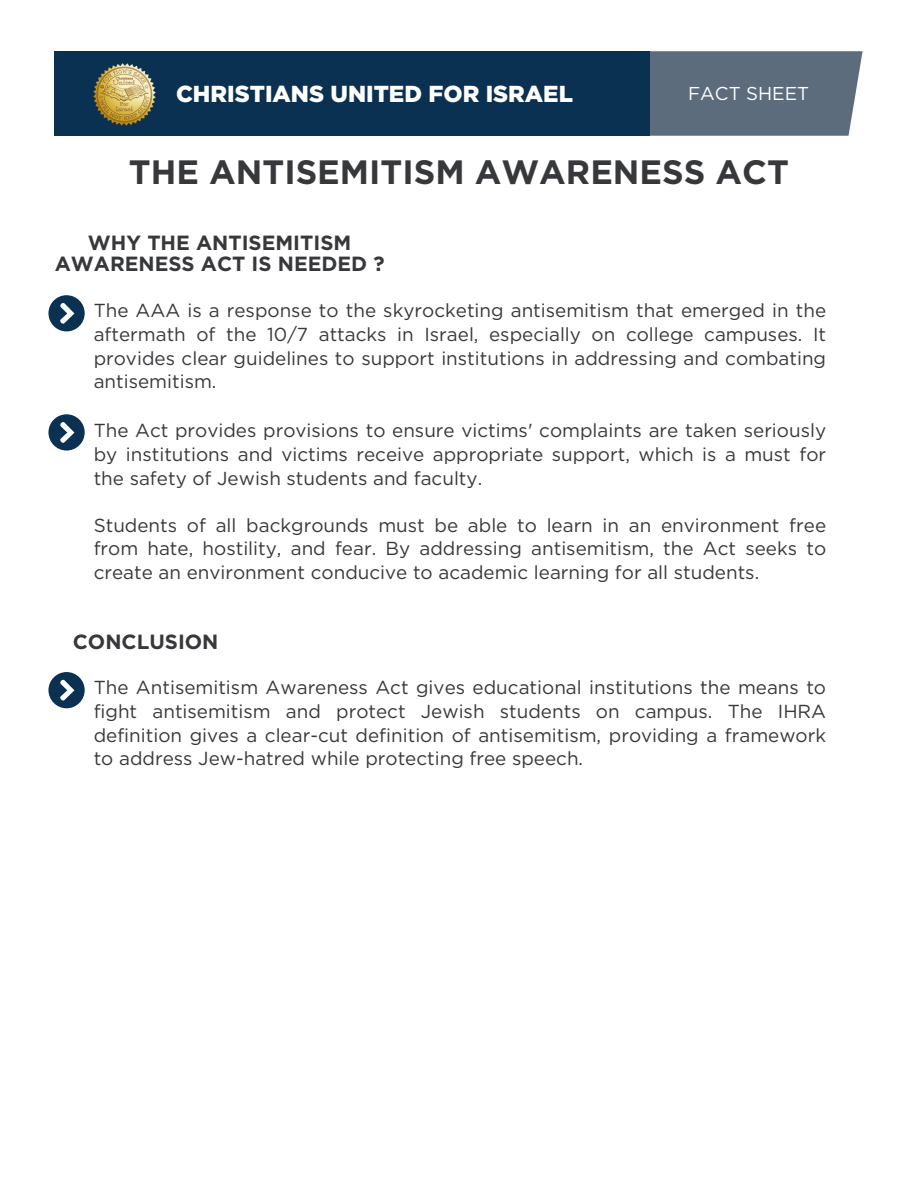
<style>
.page{position:relative;width:918px;height:1188px;background:#fff}
.page>*{position:absolute;margin:0;border:0;box-sizing:border-box;transform-origin:0 0}
.t1{font:700 33.75px "Gotham";color:#37383b}
.t2{font:900 23.1px "Gotham";color:#fff}
.t3{font:700 20.55px/21.3px "Gotham";color:#37383b;text-align:center}
.t4{font:18.9px/23.7px "Gotham";color:#37383b;text-align:justify}
.t5{font:18.6px "Gotham";color:#fff}
</style>
<div class="page">
<div style="left:650px;top:51px;width:212px;height:85px;background:#5c6c7d"></div>
<div style="left:55px;top:51px;width:595px;height:85px;background:#0a3151"></div>
<img style="left:94px;top:63px;width:62px;height:62px">
<div style="left:48px;top:295px;width:37px;height:36px;background:#0a3151;border-radius:50%"></div>
<svg style="left:60px;top:303px;width:14px;height:21px"></svg>
<div style="left:48px;top:414px;width:37px;height:37px;background:#0a3151;border-radius:50%"></div>
<svg style="left:60px;top:422px;width:14px;height:21px"></svg>
<div style="left:48px;top:672px;width:37px;height:36px;background:#0a3151;border-radius:50%"></div>
<svg style="left:60px;top:679px;width:14px;height:22px"></svg>
<h2 class="t2" style="left:176px;top:80px;width:398px">CHRISTIANS UNITED FOR ISRAEL</h2>
<p class="t5" style="left:688px;top:82px;width:123px">FACT SHEET</p>
<h4 class="t1" style="left:129px;top:151px;width:662px">THE ANTISEMITISM AWARENESS ACT</h4>
<h3 class="t3" style="left:55px;top:232px;width:331px">WHY THE ANTISEMITISM<br>AWARENESS ACT IS NEEDED ?</h3>
<h1 class="t4" style="left:94px;top:299px;width:734px">The AAA is a response to the skyrocketing antisemitism that emerged in the aftermath of the 10/7 attacks in Israel, especially on college campuses. It provides clear guidelines to support institutions in addressing and combating antisemitism.</h1>
<p class="t4" style="left:94px;top:419px;width:734px">The Act provides provisions to ensure victims' complaints are taken seriously by institutions and victims receive appropriate support, which is a must for the safety of Jewish students and faculty.</p>
<p class="t4" style="left:94px;top:513px;width:734px">Students of all backgrounds must be able to learn in an environment free from hate, hostility, and fear. By addressing antisemitism, the Act seeks to create an environment conducive to academic learning for all students.</p>
<p class="t3" style="left:73px;top:631px;width:147px">CONCLUSION</p>
<p class="t4" style="left:94px;top:676px;width:734px">The Antisemitism Awareness Act gives educational institutions the means to fight antisemitism and protect Jewish students on campus. The IHRA definition gives a clear-cut definition of antisemitism, providing a framework to address Jew-hatred while protecting free speech.</p>
</div>
